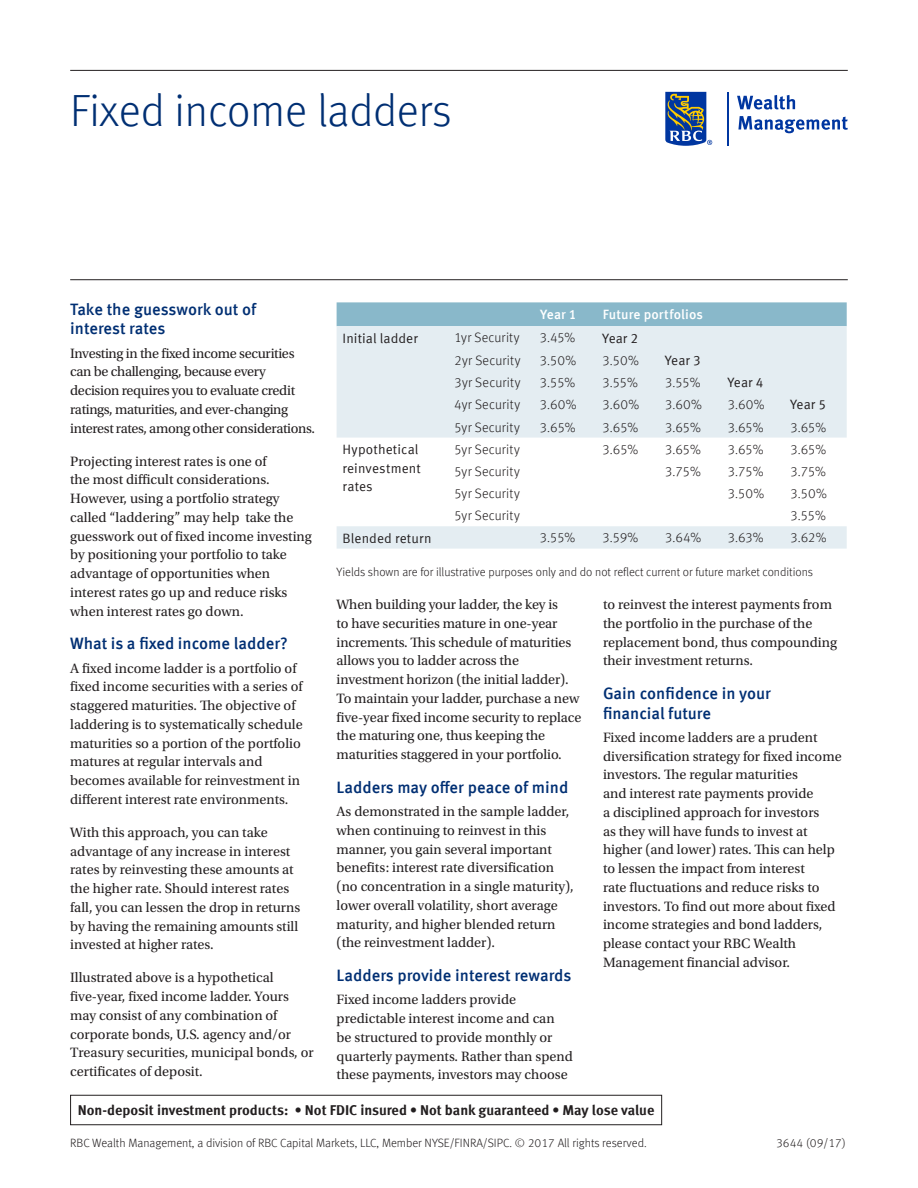
<style>
.page{position:relative;width:918px;height:1188px;background:#fff}
.page>*{position:absolute;margin:0;border:0;box-sizing:border-box;transform-origin:0 0}
.F_B_Main_Title_-_blu{font:300 45px "Meta Offc";letter-spacing:-.005em;color:#002f73}
.Text_Headline{font:500 16.5px/19.5px "Meta Offc";color:#002f73}
.Body_copy{font:14.25px/18.8px "Utopia Std";color:#231f20}
.Body_copy-2{font:14.25px/18.8px "Utopia Std";letter-spacing:-.02em;color:#231f20}
.Body_copy-3{font:700 14.25px "Meta Offc";color:#231f20}
.Table_Graph_Chart_te{font:300 13.5px "Meta Offc";letter-spacing:.01em;color:#231f20}
.Graph_Diagram_Header{font:13.5px/18.8px "Meta Offc Norm";letter-spacing:.005em;color:#231f20}
.Table_Header{font:500 13.5px "Meta Offc";letter-spacing:.01em;color:#fff}
.Disclosure_w_out_rul{font:300 12px "Meta Offc";color:#231f20}
</style>
<div class="page">
<svg style="left:665px;top:92px;width:47px;height:54px;background:#5c769a"></svg>
<hr style="left:727px;top:92px;width:1px;height:54px;background:#0036a0">
<svg style="left:737px;top:95px;width:58px;height:15px"></svg>
<svg style="left:738px;top:116px;width:110px;height:17px"></svg>
<hr style="left:70px;top:279px;width:778px;height:1px;background:#231f20">
<hr style="left:70px;top:70px;width:778px;height:1px;background:#231f20">
<div style="left:337px;top:302px;width:510px;height:24px;background:#89b8ca"></div>
<svg style="left:337px;top:326px;width:510px;height:223px;fill:#e4edf2"></svg>
<div style="left:70px;top:1095px;width:592px;height:30px;border:1px solid #231f20"></div>
<p class="F_B_Main_Title_-_blu" style="left:70px;top:85px;width:383px">Fixed income ladders</p>
<p class="Text_Headline" style="left:70px;top:300px;width:188px">Take the guesswork out of interest rates</p>
<p class="Body_copy-2" style="left:70px;top:344px;width:246px">Investing in the fixed income securities can be challenging, because every decision requires you to evaluate credit ratings, maturities, and ever-changing interest rates, among other considerations.</p>
<p class="Body_copy" style="left:70px;top:452px;width:243px">Projecting interest rates is one of<br>the most difficult considerations.<br>However, using a portfolio strategy called “laddering” may help take the guesswork out of fixed income investing by positioning your portfolio to take advantage of opportunities when interest rates go up and reduce risks when interest rates go down.</p>
<p class="Text_Headline" style="left:70px;top:635px;width:219px">What is a fixed income ladder?</p>
<p class="Body_copy" style="left:70px;top:659px;width:234px">A fixed income ladder is a portfolio of fixed income securities with a series of staggered maturities. The objective of laddering is to systematically schedule maturities so a portion of the portfolio matures at regular intervals and becomes available for reinvestment in different interest rate environments.</p>
<p class="Body_copy" style="left:70px;top:823px;width:232px">With this approach, you can take advantage of any increase in interest rates by reinvesting these amounts at the higher rate. Should interest rates fall, you can lessen the drop in returns by having the remaining amounts still invested at higher rates.</p>
<p class="Body_copy" style="left:70px;top:969px;width:245px">Illustrated above is a hypothetical five-year, fixed income ladder. Yours may consist of any combination of corporate bonds, U.S. agency and/or Treasury securities, municipal bonds, or certificates of deposit.</p>
<p class="Table_Header" style="left:540px;top:307px;width:38px">Year 1</p>
<p class="Table_Header" style="left:603px;top:307px;width:102px">Future portfolios</p>
<p class="Graph_Diagram_Header" style="left:343px;top:329px;width:77px">Initial ladder</p>
<p class="Table_Graph_Chart_te" style="left:454px;top:330px;width:67px">1yr Security</p>
<p class="Table_Graph_Chart_te" style="left:540px;top:330px;width:37px">3.45%</p>
<p class="Graph_Diagram_Header" style="left:602px;top:329px;width:38px">Year 2</p>
<p class="Table_Graph_Chart_te" style="left:454px;top:352px;width:68px">2yr Security</p>
<p class="Table_Graph_Chart_te" style="left:540px;top:352px;width:38px">3.50%</p>
<p class="Table_Graph_Chart_te" style="left:602px;top:352px;width:38px">3.50%</p>
<p class="Graph_Diagram_Header" style="left:665px;top:351px;width:38px">Year 3</p>
<p class="Table_Graph_Chart_te" style="left:454px;top:375px;width:68px">3yr Security</p>
<p class="Table_Graph_Chart_te" style="left:540px;top:375px;width:37px">3.55%</p>
<p class="Table_Graph_Chart_te" style="left:602px;top:375px;width:37px">3.55%</p>
<p class="Table_Graph_Chart_te" style="left:665px;top:375px;width:37px">3.55%</p>
<p class="Graph_Diagram_Header" style="left:727px;top:373px;width:38px">Year 4</p>
<p class="Table_Graph_Chart_te" style="left:454px;top:397px;width:67px">4yr Security</p>
<p class="Table_Graph_Chart_te" style="left:540px;top:397px;width:39px">3.60%</p>
<p class="Table_Graph_Chart_te" style="left:602px;top:397px;width:39px">3.60%</p>
<p class="Table_Graph_Chart_te" style="left:665px;top:397px;width:39px">3.60%</p>
<p class="Table_Graph_Chart_te" style="left:727px;top:397px;width:39px">3.60%</p>
<p class="Graph_Diagram_Header" style="left:790px;top:396px;width:38px">Year 5</p>
<p class="Table_Graph_Chart_te" style="left:454px;top:419px;width:67px">5yr Security</p>
<p class="Table_Graph_Chart_te" style="left:540px;top:419px;width:38px">3.65%</p>
<p class="Table_Graph_Chart_te" style="left:602px;top:419px;width:38px">3.65%</p>
<p class="Table_Graph_Chart_te" style="left:665px;top:419px;width:38px">3.65%</p>
<p class="Table_Graph_Chart_te" style="left:727px;top:419px;width:38px">3.65%</p>
<p class="Table_Graph_Chart_te" style="left:790px;top:419px;width:38px">3.65%</p>
<p class="Graph_Diagram_Header" style="left:343px;top:440px;width:80px">Hypothetical reinvestment rates</p>
<p class="Table_Graph_Chart_te" style="left:454px;top:441px;width:67px">5yr Security</p>
<p class="Table_Graph_Chart_te" style="left:602px;top:441px;width:38px">3.65%</p>
<p class="Table_Graph_Chart_te" style="left:665px;top:441px;width:38px">3.65%</p>
<p class="Table_Graph_Chart_te" style="left:727px;top:441px;width:38px">3.65%</p>
<p class="Table_Graph_Chart_te" style="left:790px;top:441px;width:38px">3.65%</p>
<p class="Table_Graph_Chart_te" style="left:454px;top:464px;width:67px">5yr Security</p>
<p class="Table_Graph_Chart_te" style="left:665px;top:464px;width:38px">3.75%</p>
<p class="Table_Graph_Chart_te" style="left:727px;top:464px;width:38px">3.75%</p>
<p class="Table_Graph_Chart_te" style="left:790px;top:464px;width:38px">3.75%</p>
<p class="Table_Graph_Chart_te" style="left:454px;top:486px;width:67px">5yr Security</p>
<p class="Table_Graph_Chart_te" style="left:727px;top:486px;width:38px">3.50%</p>
<p class="Table_Graph_Chart_te" style="left:790px;top:486px;width:38px">3.50%</p>
<p class="Table_Graph_Chart_te" style="left:454px;top:508px;width:67px">5yr Security</p>
<p class="Table_Graph_Chart_te" style="left:790px;top:508px;width:37px">3.55%</p>
<p class="Graph_Diagram_Header" style="left:343px;top:529px;width:90px">Blended return</p>
<p class="Table_Graph_Chart_te" style="left:540px;top:530px;width:37px">3.55%</p>
<p class="Table_Graph_Chart_te" style="left:602px;top:530px;width:38px">3.59%</p>
<p class="Table_Graph_Chart_te" style="left:665px;top:530px;width:38px">3.64%</p>
<p class="Table_Graph_Chart_te" style="left:727px;top:530px;width:38px">3.63%</p>
<p class="Table_Graph_Chart_te" style="left:790px;top:530px;width:38px">3.62%</p>
<p class="Disclosure_w_out_rul" style="left:337px;top:565px;width:478px">Yields shown are for illustrative purposes only and do not reflect current or future market conditions</p>
<p class="Body_copy" style="left:337px;top:595px;width:246px">When building your ladder, the key is<br>to have securities mature in one-year increments. This schedule of maturities allows you to ladder across the investment horizon (the initial ladder).<br>To maintain your ladder, purchase a new five-year fixed income security to replace the maturing one, thus keeping the maturities staggered in your portfolio.</p>
<p class="Text_Headline" style="left:337px;top:778px;width:233px">Ladders may offer peace of mind</p>
<p class="Body_copy" style="left:337px;top:802px;width:239px">As demonstrated in the sample ladder, when continuing to reinvest in this manner, you gain several important benefits: interest rate diversification (no concentration in a single maturity), lower overall volatility, short average maturity, and higher blended return (the reinvestment ladder).</p>
<p class="Text_Headline" style="left:337px;top:966px;width:236px">Ladders provide interest rewards</p>
<p class="Body_copy" style="left:337px;top:991px;width:238px">Fixed income ladders provide predictable interest income and can be structured to provide monthly or quarterly payments. Rather than spend these payments, investors may choose</p>
<p class="Body_copy" style="left:603px;top:595px;width:235px">to reinvest the interest payments from the portfolio in the purchase of the replacement bond, thus compounding their investment returns.</p>
<p class="Text_Headline" style="left:603px;top:684px;width:169px">Gain confidence in your financial future</p>
<p class="Body_copy" style="left:603px;top:728px;width:240px">Fixed income ladders are a prudent diversification strategy for fixed income investors. The regular maturities<br>and interest rate payments provide<br>a disciplined approach for investors<br>as they will have funds to invest at higher (and lower) rates. This can help to lessen the impact from interest<br>rate fluctuations and reduce risks to investors. To find out more about fixed income strategies and bond ladders, please contact your RBC Wealth Management financial advisor.</p>
<p class="Body_copy-3" style="left:78px;top:1102px;width:578px">Non-deposit investment products: • Not FDIC insured • Not bank guaranteed • May lose value</p>
<p class="Disclosure_w_out_rul" style="left:70px;top:1136px;width:578px">RBC Wealth Management, a division of RBC Capital Markets, LLC, Member NYSE/FINRA/SIPC. © 2017 All rights reserved.</p>
<p class="Disclosure_w_out_rul" style="left:776px;top:1136px;width:71px">3644 (09/17)</p>
</div>
